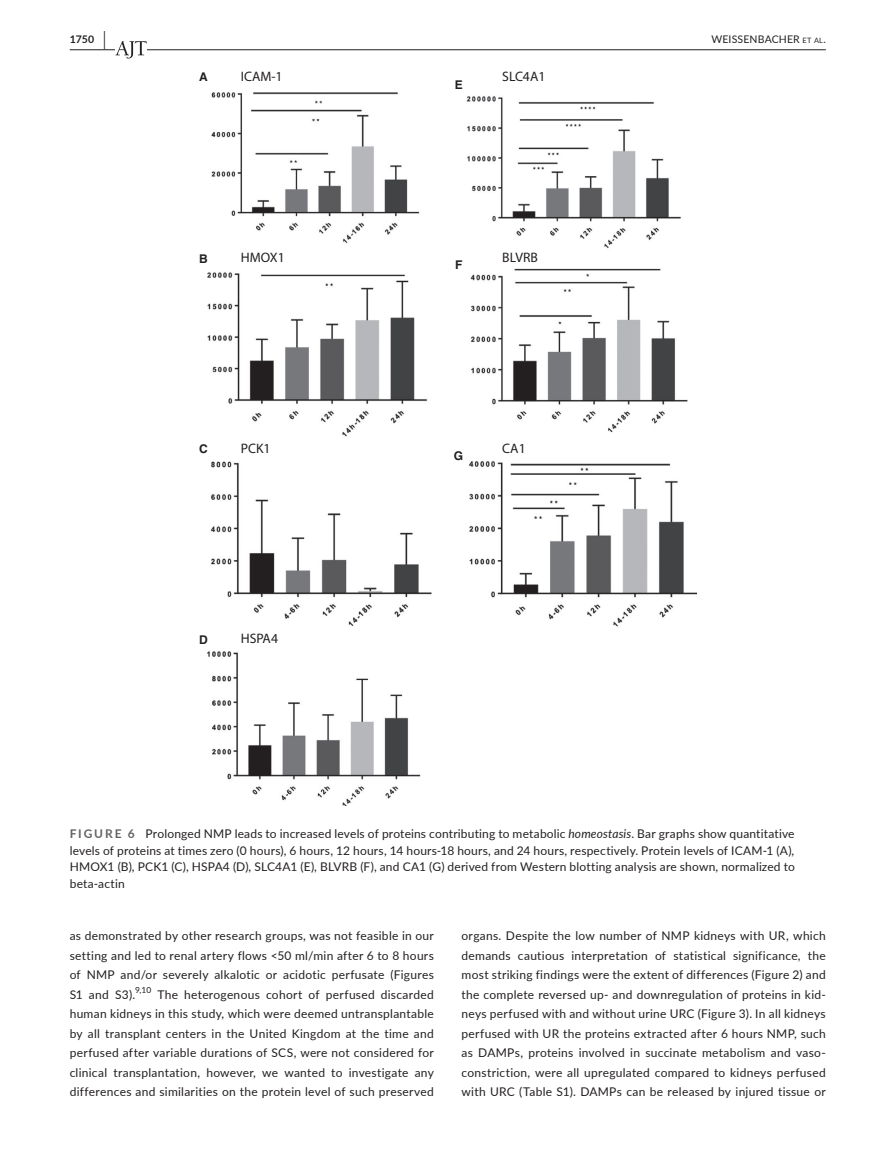
<style>
.page{position:relative;width:893px;height:1174px;background:#fff}
.page>*{position:absolute;margin:0;border:0;box-sizing:border-box;transform-origin:0 0}
.t1{font:13.8px "Myriad Pro";color:#231f20}
.t2{font:12px/19.5px "Lato";letter-spacing:.02em;color:#231f20;text-align:justify}
.t3{font:700 12px "Helvetica";color:#231f20}
.t4{font:10.5px "Lato";letter-spacing:.015em;color:#231f20}
.t5{font:700 10.5px "Lato";color:#231f20}
.t6{font:8.4px "Lato";color:#231f20}
.s1{font-size:19.5px}
.s2{font-size:7.35px}
.s3{font-weight:700;color:#636366}
.s4{font-style:italic}
</style>
<div class="page">
<hr style="left:70px;top:49px;width:756px;height:1px;background:#231f20">
<svg style="left:115px;top:41px;width:32px;height:17px"></svg>
<img style="left:207px;top:92px;width:489px;height:714px">
<p class="t5" style="left:70px;top:31px;width:37px">1750 <span class="s1">|</span></p>
<p class="t4" style="left:711px;top:32px;width:116px">WEISSENBACHER <span class="s2">et al</span>.</p>
<p class="t3" style="left:199px;top:69px;width:10px">A</p>
<p class="t1" style="left:241px;top:67px;width:43px">ICAM-1</p>
<p class="t3" style="left:455px;top:78px;width:10px">E</p>
<p class="t1" style="left:502px;top:67px;width:45px">SLC4A1</p>
<p class="t3" style="left:199px;top:251px;width:10px">B</p>
<p class="t1" style="left:241px;top:249px;width:45px">HMOX1</p>
<p class="t3" style="left:455px;top:258px;width:9px">F</p>
<p class="t1" style="left:502px;top:249px;width:37px">BLVRB</p>
<p class="t3" style="left:199px;top:441px;width:10px">C</p>
<p class="t1" style="left:241px;top:440px;width:31px">PCK1</p>
<p class="t3" style="left:454px;top:448px;width:11px">G</p>
<p class="t1" style="left:502px;top:440px;width:25px">CA1</p>
<p class="t3" style="left:199px;top:632px;width:10px">D</p>
<p class="t1" style="left:241px;top:630px;width:39px">HSPA4</p>
<p class="t2" style="left:70px;top:825px;width:727px;line-height:16.5px"><span class="s3">FIGURE 6</span> Prolonged NMP leads to increased levels of proteins contributing to metabolic <span class="s4">homeostasis</span>. Bar graphs show quantitative levels of proteins at times zero (0 hours), 6 hours, 12 hours, 14 hours-18 hours, and 24 hours, respectively. Protein levels of ICAM-1 (A), HMOX1 (B), PCK1 (C), HSPA4 (D), SLC4A1 (E), BLVRB (F), and CA1 (G) derived from Western blotting analysis are shown, normalized to beta-actin</p>
<p class="t2" style="left:70px;top:925px;width:366px">as demonstrated by other research groups, was not feasible in our setting and led to renal artery flows &lt;50 ml/min after 6 to 8 hours of NMP and/or severely alkalotic or acidotic perfusate (Figures S1 and S3).</p>
<p class="t6" style="left:135px;top:984px;width:18px">9,10</p>
<p class="t2" style="left:70px;top:984px;width:366px;text-indent:88px">The heterogenous cohort of perfused discarded human kidneys in this study, which were deemed untransplantable by all transplant centers in the United Kingdom at the time and perfused after variable durations of SCS, were not considered for clinical transplantation, however, we wanted to investigate any differences and similarities on the protein level of such preserved</p>
<p class="t2" style="left:462px;top:925px;width:366px">organs. Despite the low number of NMP kidneys with UR, which demands cautious interpretation of statistical significance, the most striking findings were the extent of differences (Figure 2) and the complete reversed up- and downregulation of proteins in kid&shy;neys perfused with and without urine URC (Figure 3). In all kidneys perfused with UR the proteins extracted after 6 hours NMP, such as DAMPs, proteins involved in succinate metabolism and vaso&shy;constriction, were all upregulated compared to kidneys perfused with URC (Table S1). DAMPs can be released by injured tissue or</p>
</div>
